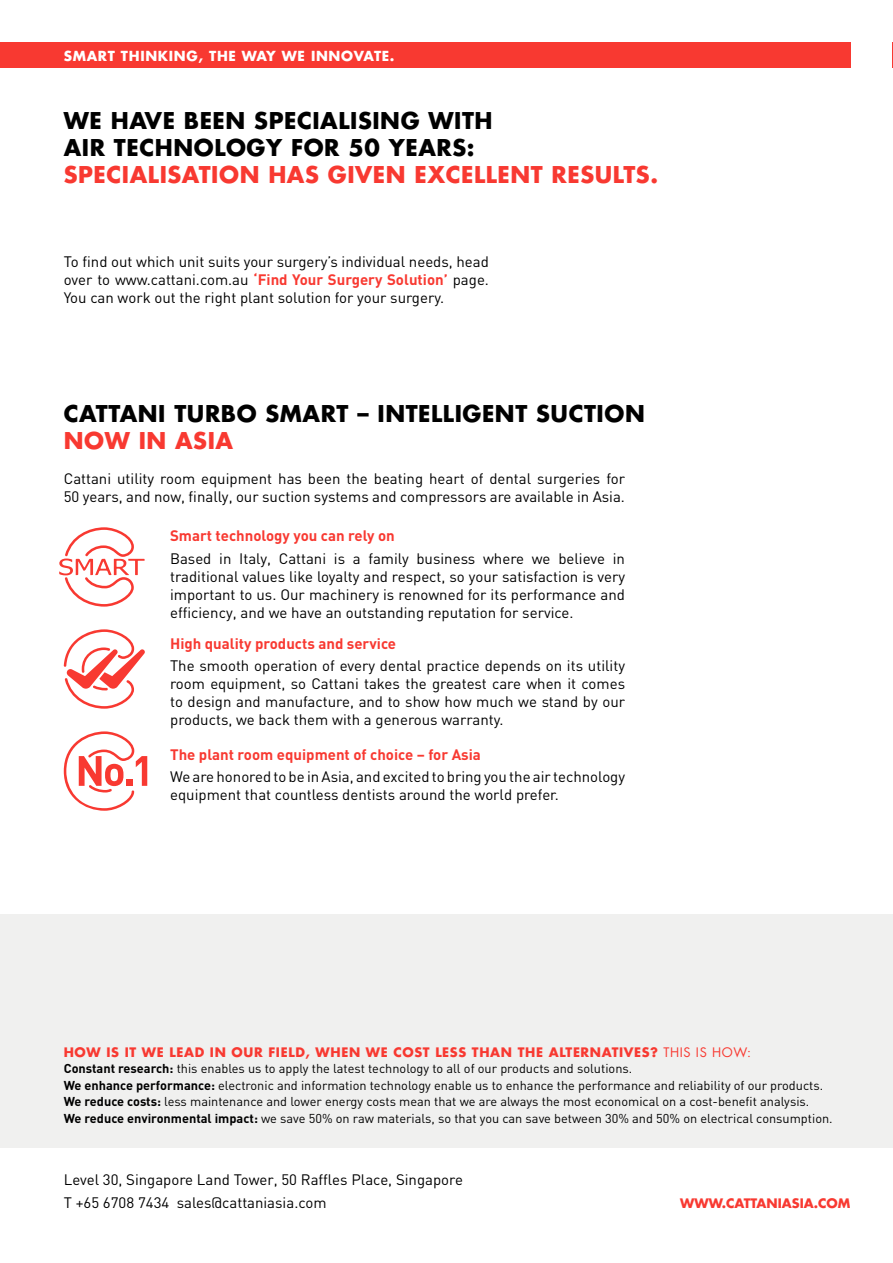
<style>
.page{position:relative;width:893px;height:1263px;background:#fff}
.page>*{position:absolute;margin:0;border:0;box-sizing:border-box;transform-origin:0 0}
.t1{font:700 22.5px/27px "Futura LT";letter-spacing:.025em;color:#000}
.t2{font:700 22.5px "Futura LT";letter-spacing:.025em;color:#f83931}
.t3{font:15px/18px "DIN";color:#000}
.t4{font:700 15px "DIN";color:#f83931}
.t5{font:700 13.5px "Futura LT";letter-spacing:.05em;color:#fff}
.t6{font:12.75px/16.5px "DIN";color:#000}
.t7{font:700 12.75px "Futura LT";letter-spacing:.05em;color:#f83931}
.t8{font:700 12.75px "Futura LT";color:#f83931}
.s1{font-weight:700;color:#f83931}
.s2{font-weight:400}
.s3{font-weight:700}
</style>
<div class="page">
<div style="left:0;top:43px;width:850px;height:25px;background:#f83931"></div>
<div style="left:0;top:914px;width:893px;height:234px;background:#f0f0ef"></div>
<svg style="left:59px;top:527px;width:86px;height:80px"></svg>
<svg style="left:64px;top:731px;width:83px;height:80px"></svg>
<svg style="left:64px;top:629px;width:81px;height:80px"></svg>
<p class="t5" style="left:64px;top:47px;width:332px">SMART THINKING, THE WAY WE INNOVATE.</p>
<h1 class="t1" style="left:64px;top:106px;width:430px">WE HAVE BEEN SPECIALISING WITH<br>AIR TECHNOLOGY FOR 50 YEARS:</h1>
<h1 class="t2" style="left:64px;top:159px;width:596px">SPECIALISATION HAS GIVEN EXCELLENT RESULTS.</h1>
<p class="t3" style="left:64px;top:254px;width:427px;text-align:justify">To find out which unit suits your surgery’s individual needs, head over to www.cattani.com.au <span class="s1">‘Find Your Surgery Solution’</span> page.<br>You can work out the right plant solution for your surgery.</p>
<h1 class="t1" style="left:64px;top:400px;width:583px">CATTANI TURBO SMART – INTELLIGENT SUCTION</h1>
<h1 class="t2" style="left:64px;top:426px;width:171px">NOW IN ASIA</h1>
<p class="t3" style="left:64px;top:471px;width:563px">Cattani utility room equipment has been the beating heart of dental surgeries for<br>50 years, and now, finally, our suction systems and compressors are available in Asia.</p>
<p class="t4" style="left:170px;top:529px;width:226px">Smart technology you can rely on</p>
<p class="t3" style="left:170px;top:550px;width:457px;text-align:justify">Based in Italy, Cattani is a family business where we believe in traditional values like loyalty and respect, so your satisfaction is very important to us. Our machinery is renowned for its performance and efficiency, and we have an outstanding reputation for service.</p>
<p class="t4" style="left:170px;top:636px;width:228px">High quality products and service</p>
<p class="t3" style="left:170px;top:657px;width:457px;text-align:justify">The smooth operation of every dental practice depends on its utility room equipment, so Cattani takes the greatest care when it comes to design and manufacture, and to show how much we stand by our products, we back them with a generous warranty.</p>
<p class="t4" style="left:170px;top:747px;width:312px">The plant room equipment of choice – for Asia</p>
<p class="t3" style="left:170px;top:769px;width:456px">We are honored to be in Asia, and excited to bring you the air technology equipment that countless dentists around the world prefer.</p>
<p class="t7" style="left:64px;top:1043px;width:689px">HOW IS IT WE LEAD IN OUR FIELD, WHEN WE COST LESS THAN THE ALTERNATIVES? <span class="s2">THIS IS HOW:</span></p>
<p class="t6" style="left:64px;top:1061px;width:770px"><span class="s3">Constant research:</span> this enables us to apply the latest technology to all of our products and solutions.<br><span class="s3">We enhance performance:</span> electronic and information technology enable us to enhance the performance and reliability of our products.<br><span class="s3">We reduce costs:</span> less maintenance and lower energy costs mean that we are always the most economical on a cost-benefit analysis.<br><span class="s3">We reduce environmental impact:</span> we save 50% on raw materials, so that you can save between 30% and 50% on electrical consumption.</p>
<p class="t3" style="left:64px;top:1170px;width:401px;line-height:22.2px">Level 30, Singapore Land Tower, 50 Raffles Place, Singapore<br>T +65 6708 7434 sales@cattaniasia.com</p>
<p class="t8" style="left:680px;top:1194px;width:172px">WWW.CATTANIASIA.COM</p>
</div>
